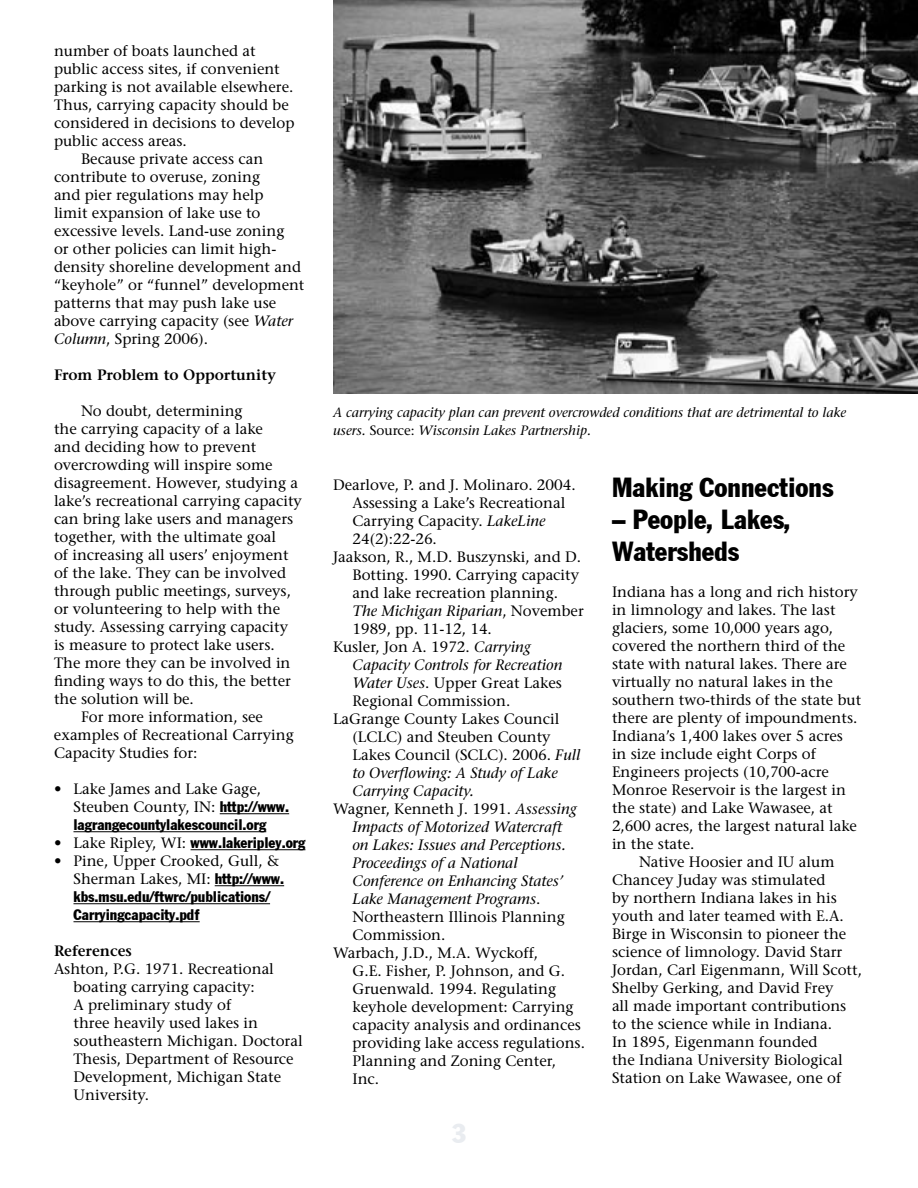
<style>
.page{position:relative;width:918px;height:1188px;background:#fff}
.page>*{position:absolute;margin:0;border:0;box-sizing:border-box;transform-origin:0 0}
.t1{font:27px/32.4px "Jack Condensed";color:#000}
.t2{font:27px "Jack Condensed";color:#e9ecf0}
.t3{font:15px/18px "Stone Serif";color:#000}
.t4{font:italic 15px "Stone Serif";color:#000}
.t5{font:15px/18px "Jack Condensed";color:#000}
.t6{font:600 15px "Stone Serif";color:#000}
.t7{font:italic 13.5px/18px "Stone Serif";color:#000}
.s1{font-style:italic}
.s2{font-family:"Jack Condensed"}
.s3{font-family:"Stone Serif"}
.s4{font-style:normal}
</style>
<div class="page">
<hr style="left:220px;top:813px;width:69px;height:1px;background:#000">
<hr style="left:74px;top:831px;width:192px;height:1px;background:#000">
<hr style="left:191px;top:849px;width:114px;height:1px;background:#000">
<hr style="left:215px;top:885px;width:69px;height:1px;background:#000">
<hr style="left:74px;top:903px;width:196px;height:1px;background:#000">
<hr style="left:74px;top:921px;width:126px;height:1px;background:#000">
<img style="left:333px;top:0;width:585px;height:393px">
<p class="t3" style="left:54px;top:42px;width:203px">number of boats launched at</p>
<p class="t3" style="left:54px;top:60px;width:227px">public access sites, if convenient</p>
<p class="t3" style="left:54px;top:78px;width:241px">parking is not available elsewhere.</p>
<p class="t3" style="left:54px;top:96px;width:236px">Thus, carrying capacity should be</p>
<p class="t3" style="left:54px;top:114px;width:242px">considered in decisions to develop</p>
<p class="t3" style="left:54px;top:132px;width:134px">public access areas.</p>
<p class="t3" style="left:81px;top:150px;width:184px">Because private access can</p>
<p class="t3" style="left:54px;top:168px;width:208px">contribute to overuse, zoning</p>
<p class="t3" style="left:54px;top:186px;width:211px">and pier regulations may help</p>
<p class="t3" style="left:54px;top:204px;width:208px">limit expansion of lake use to</p>
<p class="t3" style="left:54px;top:222px;width:232px">excessive levels. Land-use zoning</p>
<p class="t3" style="left:54px;top:240px;width:224px">or other policies can limit high-</p>
<p class="t3" style="left:54px;top:258px;width:249px">density shoreline development and</p>
<p class="t3" style="left:54px;top:276px;width:252px">“keyhole” or “funnel” development</p>
<p class="t3" style="left:54px;top:294px;width:224px">patterns that may push lake use</p>
<p class="t3" style="left:54px;top:312px;width:240px">above carrying capacity (see <span class="s1">Water</span></p>
<p class="t3" style="left:54px;top:330px;width:156px"><span class="s1">Column</span>, Spring 2006).</p>
<p class="t6" style="left:54px;top:366px;width:224px">From Problem to Opportunity</p>
<p class="t3" style="left:81px;top:402px;width:163px">No doubt, determining</p>
<p class="t3" style="left:54px;top:420px;width:211px">the carrying capacity of a lake</p>
<p class="t3" style="left:54px;top:438px;width:204px">and deciding how to prevent</p>
<p class="t3" style="left:54px;top:456px;width:220px">overcrowding will inspire some</p>
<p class="t3" style="left:54px;top:474px;width:246px">disagreement. However, studying a</p>
<p class="t3" style="left:54px;top:492px;width:249px">lake’s recreational carrying capacity</p>
<p class="t3" style="left:54px;top:510px;width:241px">can bring lake users and managers</p>
<p class="t3" style="left:54px;top:528px;width:224px">together, with the ultimate goal</p>
<p class="t3" style="left:54px;top:546px;width:236px">of increasing all users’ enjoyment</p>
<p class="t3" style="left:54px;top:564px;width:234px">of the lake. They can be involved</p>
<p class="t3" style="left:54px;top:582px;width:239px">through public meetings, surveys,</p>
<p class="t3" style="left:54px;top:600px;width:228px">or volunteering to help with the</p>
<p class="t3" style="left:54px;top:618px;width:236px">study. Assessing carrying capacity</p>
<p class="t3" style="left:54px;top:636px;width:222px">is measure to protect lake users.</p>
<p class="t3" style="left:54px;top:654px;width:238px">The more they can be involved in</p>
<p class="t3" style="left:54px;top:672px;width:238px">finding ways to do this, the better</p>
<p class="t3" style="left:54px;top:690px;width:141px">the solution will be.</p>
<p class="t3" style="left:81px;top:708px;width:184px">For more information, see</p>
<p class="t3" style="left:54px;top:726px;width:241px">examples of Recreational Carrying</p>
<p class="t3" style="left:54px;top:744px;width:145px">Capacity Studies for:</p>
<p class="t3" style="left:74px;top:780px;width:217px;text-indent:-20px">• Lake James and Lake Gage,<br>Steuben County, IN: <span class="s2">http://www.</span></p>
<p class="t5" style="left:74px;top:816px;width:194px">lagrangecountylakescouncil.org</p>
<p class="t5" style="left:54px;top:834px;width:253px"><span class="s3">• Lake Ripley, WI:</span> www.lakeripley.org</p>
<p class="t3" style="left:74px;top:852px;width:212px;text-indent:-20px">• Pine, Upper Crooked, Gull, &amp;<br>Sherman Lakes, MI: <span class="s2">http://www.</span></p>
<p class="t5" style="left:74px;top:888px;width:198px">kbs.msu.edu/ftwrc/publications/<br>Carryingcapacity.pdf</p>
<p class="t6" style="left:54px;top:942px;width:79px">References</p>
<p class="t3" style="left:74px;top:960px;width:231px;text-indent:-20px">Ashton, P.G. 1971. Recreational boating carrying capacity:<br>A preliminary study of<br>three heavily used lakes in southeastern Michigan. Doctoral<br>Thesis, Department of Resource<br>Development, Michigan State<br>University.</p>
<p class="t7" style="left:333px;top:403px;width:515px">A carrying capacity plan can prevent overcrowded conditions that are detrimental to lake users. <span class="s4">Source:</span> Wisconsin Lakes Partnership.</p>
<p class="t3" style="left:333px;top:476px;width:244px">Dearlove, P. and J. Molinaro. 2004.</p>
<p class="t3" style="left:352px;top:494px;width:214px">Assessing a Lake’s Recreational</p>
<p class="t3" style="left:352px;top:512px;width:195px">Carrying Capacity. <span class="s1">LakeLine</span></p>
<p class="t3" style="left:352px;top:530px;width:86px">24(2):22-26.</p>
<p class="t3" style="left:333px;top:548px;width:250px">Jaakson, R., M.D. Buszynski, and D.</p>
<p class="t3" style="left:352px;top:566px;width:228px">Botting. 1990. Carrying capacity</p>
<p class="t3" style="left:352px;top:584px;width:207px">and lake recreation planning.</p>
<p class="t4" style="left:352px;top:602px;width:233px">The Michigan Riparian<span class="s4">, November</span></p>
<p class="t3" style="left:352px;top:620px;width:141px">1989, pp. 11-12, 14.</p>
<p class="t3" style="left:333px;top:638px;width:199px">Kusler, Jon A. 1972. <span class="s1">Carrying</span></p>
<p class="t4" style="left:352px;top:656px;width:211px">Capacity Controls for Recreation</p>
<p class="t3" style="left:352px;top:674px;width:211px"><span class="s1">Water Uses</span>. Upper Great Lakes</p>
<p class="t3" style="left:352px;top:692px;width:159px">Regional Commission.</p>
<p class="t3" style="left:333px;top:710px;width:228px">LaGrange County Lakes Council</p>
<p class="t3" style="left:352px;top:728px;width:200px">(LCLC) and Steuben County</p>
<p class="t3" style="left:352px;top:746px;width:230px">Lakes Council (SCLC). 2006. <span class="s1">Full</span></p>
<p class="t4" style="left:352px;top:764px;width:207px">to Overflowing: A Study of Lake</p>
<p class="t4" style="left:352px;top:782px;width:123px">Carrying Capacity.</p>
<p class="t3" style="left:333px;top:800px;width:245px">Wagner, Kenneth J. 1991. <span class="s1">Assessing</span></p>
<p class="t4" style="left:353px;top:818px;width:211px">Impacts of Motorized Watercraft</p>
<p class="t4" style="left:353px;top:836px;width:215px">on Lakes: Issues and Perceptions.</p>
<p class="t4" style="left:353px;top:854px;width:167px">Proceedings of a National</p>
<p class="t4" style="left:353px;top:872px;width:212px">Conference on Enhancing States’</p>
<p class="t4" style="left:353px;top:890px;width:189px">Lake Management Programs<span class="s4">.</span></p>
<p class="t3" style="left:352px;top:908px;width:214px">Northeastern Illinois Planning</p>
<p class="t3" style="left:352px;top:926px;width:94px">Commission.</p>
<p class="t3" style="left:333px;top:944px;width:207px">Warbach, J.D., M.A. Wyckoff,</p>
<p class="t3" style="left:352px;top:962px;width:214px">G.E. Fisher, P. Johnson, and G.</p>
<p class="t3" style="left:352px;top:980px;width:205px">Gruenwald. 1994. Regulating</p>
<p class="t3" style="left:352px;top:998px;width:223px">keyhole development: Carrying</p>
<p class="t3" style="left:352px;top:1016px;width:230px">capacity analysis and ordinances</p>
<p class="t3" style="left:352px;top:1034px;width:234px">providing lake access regulations.</p>
<p class="t3" style="left:352px;top:1052px;width:205px">Planning and Zoning Center,</p>
<p class="t3" style="left:352px;top:1070px;width:28px">Inc.</p>
<h1 class="t2" style="left:452px;top:1117px;width:16px">3</h1>
<h1 class="t1" style="left:612px;top:470px;width:223px">Making Connections</h1>
<h1 class="t1" style="left:612px;top:503px;width:181px">– People, Lakes,<br>Watersheds</h1>
<p class="t3" style="left:612px;top:583px;width:247px">Indiana has a long and rich history</p>
<p class="t3" style="left:612px;top:601px;width:225px">in limnology and lakes. The last</p>
<p class="t3" style="left:612px;top:619px;width:223px">glaciers, some 10,000 years ago,</p>
<p class="t3" style="left:612px;top:637px;width:235px">covered the northern third of the</p>
<p class="t3" style="left:612px;top:655px;width:236px">state with natural lakes. There are</p>
<p class="t3" style="left:612px;top:673px;width:222px">virtually no natural lakes in the</p>
<p class="t3" style="left:612px;top:691px;width:251px">southern two-thirds of the state but</p>
<p class="t3" style="left:612px;top:709px;width:247px">there are plenty of impoundments.</p>
<p class="t3" style="left:612px;top:727px;width:233px">Indiana’s 1,400 lakes over 5 acres</p>
<p class="t3" style="left:612px;top:745px;width:205px">in size include eight Corps of</p>
<p class="t3" style="left:612px;top:763px;width:218px">Engineers projects (10,700-acre</p>
<p class="t3" style="left:612px;top:781px;width:236px">Monroe Reservoir is the largest in</p>
<p class="t3" style="left:612px;top:799px;width:222px">the state) and Lake Wawasee, at</p>
<p class="t3" style="left:612px;top:817px;width:247px">2,600 acres, the largest natural lake</p>
<p class="t3" style="left:612px;top:835px;width:84px">in the state.</p>
<p class="t3" style="left:639px;top:853px;width:197px">Native Hoosier and IU alum</p>
<p class="t3" style="left:612px;top:871px;width:215px">Chancey Juday was stimulated</p>
<p class="t3" style="left:612px;top:889px;width:226px">by northern Indiana lakes in his</p>
<p class="t3" style="left:612px;top:907px;width:233px">youth and later teamed with E.A.</p>
<p class="t3" style="left:612px;top:925px;width:236px">Birge in Wisconsin to pioneer the</p>
<p class="t3" style="left:612px;top:943px;width:232px">science of limnology. David Starr</p>
<p class="t3" style="left:612px;top:961px;width:252px">Jordan, Carl Eigenmann, Will Scott,</p>
<p class="t3" style="left:612px;top:979px;width:223px">Shelby Gerking, and David Frey</p>
<p class="t3" style="left:612px;top:997px;width:236px">all made important contributions</p>
<p class="t3" style="left:612px;top:1015px;width:222px">to the science while in Indiana.</p>
<p class="t3" style="left:612px;top:1033px;width:207px">In 1895, Eigenmann founded</p>
<p class="t3" style="left:612px;top:1051px;width:232px">the Indiana University Biological</p>
<p class="t3" style="left:612px;top:1069px;width:231px">Station on Lake Wawasee, one of</p>
</div>
